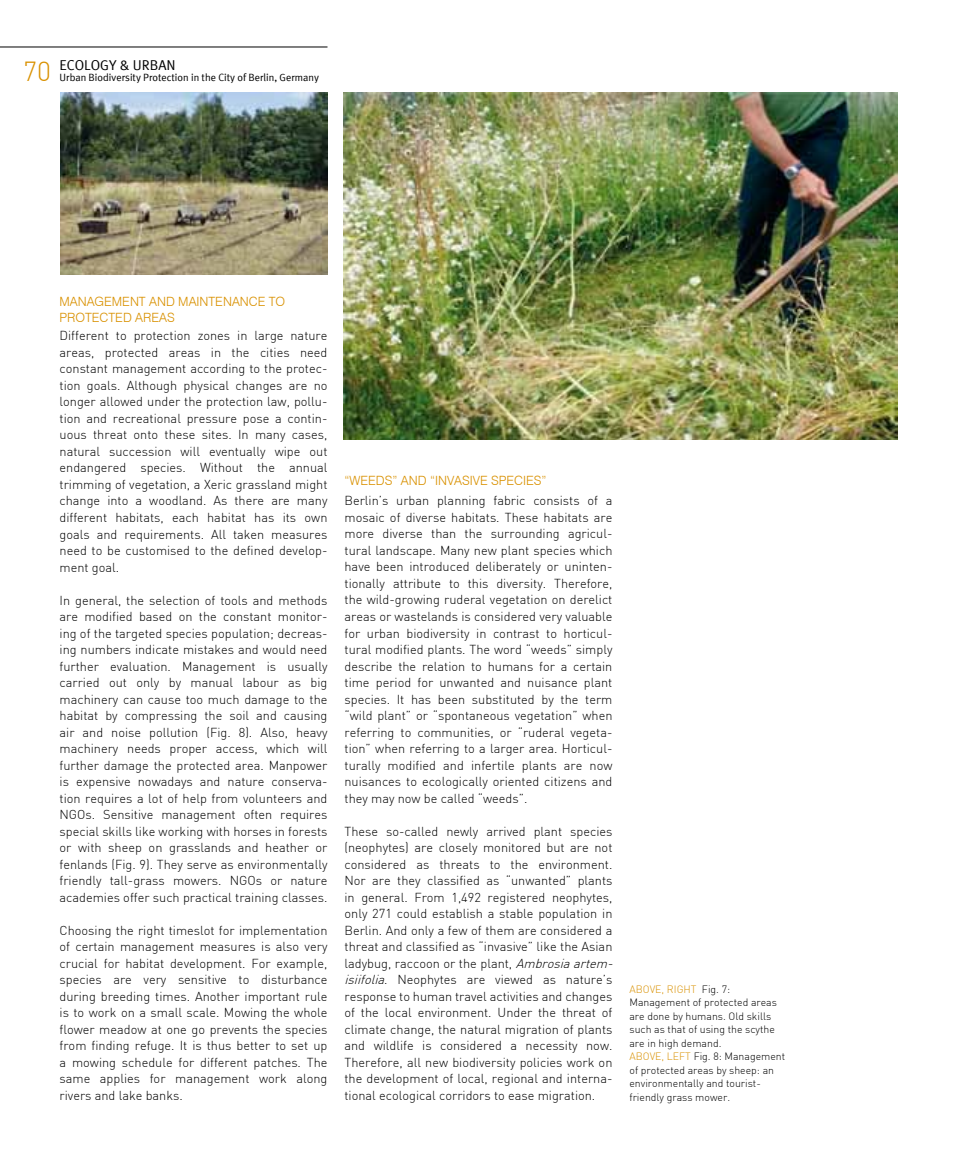
<style>
.page{position:relative;width:957px;height:1170px;background:#fff}
.page>*{position:absolute;margin:0;border:0;box-sizing:border-box;transform-origin:0 0}
.t1{font:300 27px "DIN";color:#d99100}
.t2{font:14.25px "Meta Plus Normal";color:#000}
.t3{font:300 12.75px/16.5px "DIN";color:#000;text-align:justify}
.t4{font:300 12.75px "Swiss 721 BT";color:#d99100}
.t5{font:300 10.5px/13.5px "DIN";color:#000}
.t6{font:10.5px "Meta Plus Normal";color:#000}
.t7{font:300 10.5px "DIN";color:#d99100}
.s1{font-style:italic}
</style>
<div class="page">
<img style="left:344px;top:93px;width:553px;height:346px">
<hr style="left:0;top:47px;width:327px;height:1px;background:#000">
<img style="left:60px;top:93px;width:267px;height:181px">
<h1 class="t1" style="left:23px;top:55px;width:29px">70</h1>
<p class="t2" style="left:60px;top:57px;width:108px">ecology &amp; ur ban</p>
<p class="t6" style="left:60px;top:71px;width:261px">Urban Biodiversity Protection in the City of Berlin, Germany</p>
<p class="t4" style="left:60px;top:293px;width:20px">MANAGEMENT</p>
<p class="t4" style="left:149px;top:293px;width:10px">AND</p>
<p class="t4" style="left:178px;top:293px;width:20px">MAINTENANCE</p>
<p class="t4" style="left:269px;top:293px;width:9px">TO</p>
<p class="t4" style="left:60px;top:310px;width:9px">PROTECTED</p>
<p class="t4" style="left:135px;top:310px;width:9px">AREAS</p>
<p class="t3" style="left:60px;top:327px;width:269px">Different to protection zones in large nature areas, protected areas in the cities need constant management according to the protec&shy;tion goals. Although physical changes are no longer allowed under the protection law, pollu&shy;tion and recreational pressure pose a contin&shy;uous threat onto these sites. In many cases, natural succession will eventually wipe out endangered species. Without the annual trimming of vegetation, a Xeric grassland might change into a woodland. As there are many different habitats, each habitat has its own goals and requirements. All taken measures need to be customised to the defined develop&shy;ment goal.</p>
<p class="t3" style="left:60px;top:591px;width:269px">In general, the selection of tools and methods are modified based on the constant monitor&shy;ing of the targeted species population; decreas&shy;ing numbers indicate mistakes and would need further evaluation. Management is usually carried out only by manual labour as big machinery can cause too much damage to the habitat by compressing the soil and causing air and noise pollution (Fig. 8). Also, heavy machinery needs proper access, which will further damage the protected area. Manpower is expensive nowadays and nature conserva&shy;tion requires a lot of help from volunteers and NGOs. Sensitive management often requires special skills like working with horses in forests or with sheep on grasslands and heather or fenlands (Fig. 9). They serve as environmentally friendly tall-grass mowers. NGOs or nature academies offer such practical training classes.</p>
<p class="t3" style="left:60px;top:921px;width:269px">Choosing the right timeslot for implementation of certain management measures is also very crucial for habitat development. For example, species are very sensitive to disturbance during breeding times. Another important rule is to work on a small scale. Mowing the whole flower meadow at one go prevents the species from finding refuge. It is thus better to set up a mowing schedule for different patches. The same applies for management work along rivers and lake banks.</p>
<p class="t4" style="left:344px;top:472px;width:25px">“WEEDS</p>
<p class="t4" style="left:392px;top:472px;width:18px">” AND</p>
<p class="t4" style="left:430px;top:472px;width:70px">“INVASIVE SPECIES</p>
<p class="t4" style="left:541px;top:472px;width:7px">”</p>
<p class="t3" style="left:344px;top:492px;width:269px">Berlin’s urban planning fabric consists of a mosaic of diverse habitats. These habitats are more diverse than the surrounding agricul&shy;tural landscape. Many new plant species which have been introduced deliberately or uninten&shy;tionally attribute to this diversity. Therefore, the wild-growing ruderal vegetation on derelict areas or wastelands is considered very valuable for urban biodiversity in contrast to horticul&shy;tural modified plants. The word “weeds” simply describe the relation to humans for a certain time period for unwanted and nuisance plant species. It has been substituted by the term “wild plant” or “spontaneous vegetation” when referring to communities, or “ruderal vegeta&shy;tion” when referring to a larger area. Horticul&shy;turally modified and infertile plants are now nuisances to ecologically oriented citizens and they may now be called “weeds”.</p>
<p class="t3" style="left:344px;top:822px;width:274px;text-align:left">These so-called newly arrived plant species (neophytes) are closely monitored but are not considered as threats to the environment.<br>Nor are they classified as “unwanted” plants in general. From 1,492 registered neophytes, only 271 could establish a stable population in Berlin. And only a few of them are considered a threat and classified as “invasive” like the Asian ladybug, raccoon or the plant, <span class="s1">Ambrosiaartem&shy;isiifolia</span>. Neophytes are viewed as nature’s response to human travel activities and changes of the local environment. Under the threat of climate change, the natural migration of plants and wildlife is considered a necessity now.<br>Therefore, all new biodiversity policies work on the development of local, regional and interna&shy;tional ecological corridors to ease migration.</p>
<p class="t7" style="left:629px;top:982px;width:14px">Above</p>
<p class="t7" style="left:661px;top:982px;width:13px">, right</p>
<p class="t5" style="left:629px;top:982px;width:149px;text-indent:72px">Fig. 7:<br>Management of protected areas are done by humans. Old skills such as that of using the scythe are in high demand.</p>
<p class="t7" style="left:629px;top:1050px;width:14px">Above</p>
<p class="t7" style="left:661px;top:1050px;width:13px">, left</p>
<p class="t5" style="left:629px;top:1049px;width:157px;text-indent:64px">Fig. 8: Management of protected areas by sheep: an environmentally and tourist&shy;friendly grass mower.</p>
</div>
